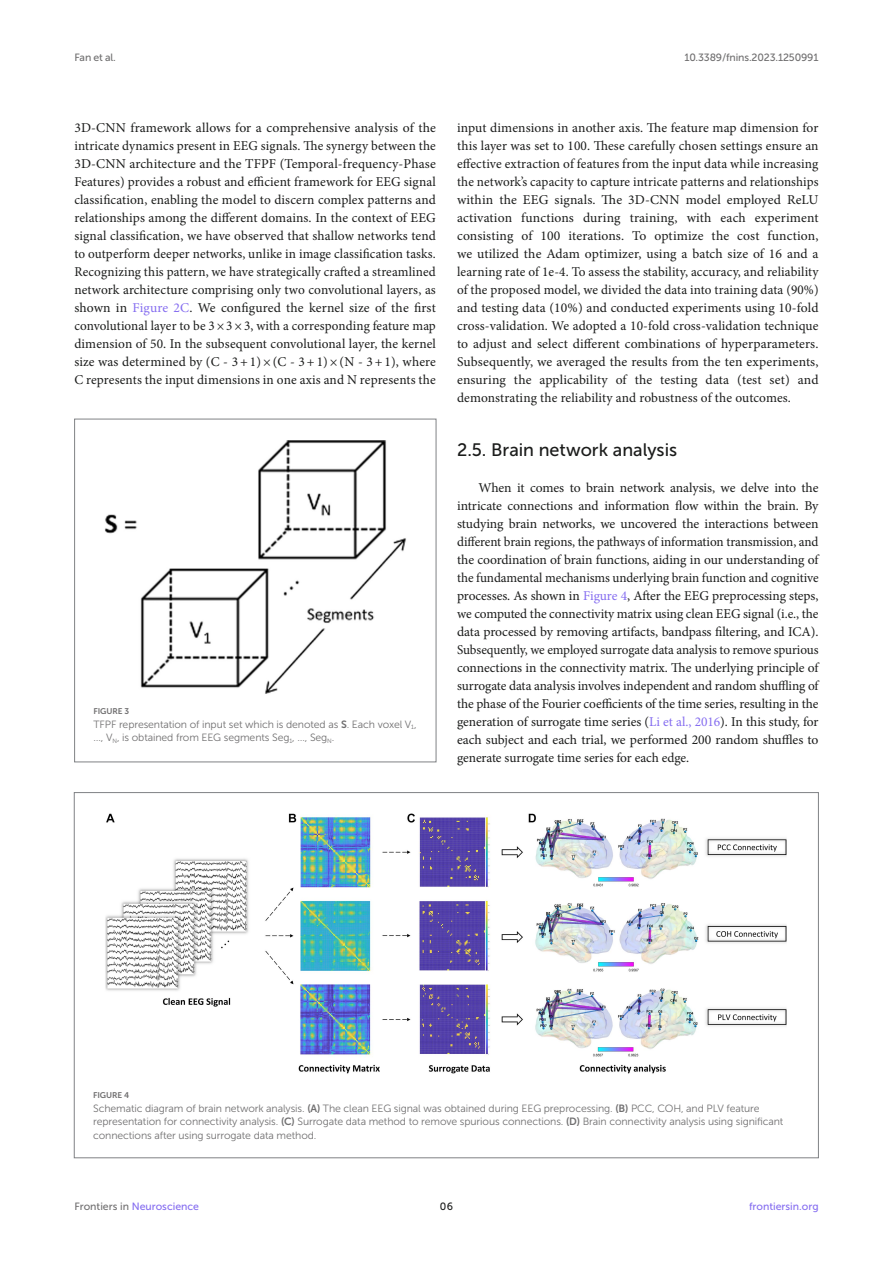
<style>
.page{position:relative;width:893px;height:1263px;background:#fff}
.page>*{position:absolute;margin:0;border:0;box-sizing:border-box;transform-origin:0 0}
.HEAD_2{font:18px "Museo Sans 500";color:#1b1c1b}
.TEXT_FLUSH{font:13.5px/18px "Minion Pro";color:#1b1c1b;text-align:justify}
.FIG_LEG{font:10.5px/13.5px "Museo Sans 300";letter-spacing:-.01em;color:#706f70}
.t1{font:10.5px "Museo Sans 500";color:#856df0}
.t2{font:10.5px "Museo Sans 500";letter-spacing:-.015em;color:#706f70}
.t3{font:10.5px "Museo Sans 500";color:#1b1c1b}
.FIG_HD{font:8.25px "Museo Sans 700";letter-spacing:-.01em;color:#706f70}
.s1{color:#856df0}
.s2{font-family:"Museo Sans 700"}
.s3{color:#706f70}
</style>
<div class="page">
<img style="left:105px;top:813px;width:682px;height:261px">
<img style="left:104px;top:440px;width:302px;height:254px">
<div style="left:74px;top:419px;width:362px;height:343px;border:1px solid #808285"></div>
<p class="t2" style="left:74px;top:51px;width:43px">Fan et al.</p>
<p class="t2" style="left:684px;top:51px;width:136px">10.3389/fnins.2023.1250991</p>
<p class="TEXT_FLUSH" style="left:74px;top:119px;width:363px">3D-CNN framework allows for a comprehensive analysis of the intricate dynamics present in EEG signals. The synergy between the 3D-CNN architecture and the TFPF (Temporal-frequency-Phase Features) provides a robust and efficient framework for EEG signal classification, enabling the model to discern complex patterns and relationships among the different domains. In the context of EEG signal classification, we have observed that shallow networks tend to outperform deeper networks, unlike in image classification tasks.<br>Recognizing this pattern, we have strategically crafted a streamlined network architecture comprising only two convolutional layers, as shown in <span class="s1">Figure 2C</span>. We configured the kernel size of the first convolutional layer to be 3× 3× 3, with a corresponding feature map dimension of 50. In the subsequent convolutional layer, the kernel size was determined by (C - 3+ 1) × (C - 3+ 1)× (N - 3+1), where C represents the input dimensions in one axis and N represents the</p>
<p class="TEXT_FLUSH" style="left:457px;top:119px;width:363px">input dimensions in another axis. The feature map dimension for this layer was set to 100. These carefully chosen settings ensure an effective extraction of features from the input data while increasing the network’s capacity to capture intricate patterns and relationships within the EEG signals. The 3D-CNN model employed ReLU activation functions during training, with each experiment consisting of 100 iterations. To optimize the cost function, we utilized the Adam optimizer, using a batch size of 16 and a learning rate of 1e-4. To assess the stability, accuracy, and reliability of the proposed model, we divided the data into training data (90%) and testing data (10%) and conducted experiments using 10-fold cross-validation. We adopted a 10-fold cross-validation technique to adjust and select different combinations of hyperparameters.<br>Subsequently, we averaged the results from the ten experiments, ensuring the applicability of the testing data (test set) and demonstrating the reliability and robustness of the outcomes.</p>
<p class="HEAD_2" style="left:457px;top:440px;width:222px">2.5. Brain network analysis</p>
<p class="TEXT_FLUSH" style="left:457px;top:479px;width:363px;text-indent:21px">When it comes to brain network analysis, we delve into the intricate connections and information flow within the brain. By studying brain networks, we uncovered the interactions between different brain regions, the pathways of information transmission, and the coordination of brain functions, aiding in our understanding of the fundamental mechanisms underlying brain function and cognitive processes. As shown in <span class="s1">Figure 4</span>, After the EEG preprocessing steps, we computed the connectivity matrix using clean EEG signal (i.e., the data processed by removing artifacts, bandpass filtering, and ICA).<br>Subsequently, we employed surrogate data analysis to remove spurious connections in the connectivity matrix. The underlying principle of surrogate data analysis involves independent and random shuffling of the phase of the Fourier coefficients of the time series, resulting in the generation of surrogate time series (<span class="s1">Li et al., 2016</span>). In this study, for each subject and each trial, we performed 200 random shuffles to generate surrogate time series for each edge.</p>
<p class="FIG_HD" style="left:94px;top:707px;width:37px">FIGURE 3</p>
<p class="FIG_LEG" style="left:94px;top:717px;width:325px">TFPF representation of input set which is denoted as <span class="s2">S</span>. Each voxel V<sub>1</sub>, …, V<sub>N</sub>, is obtained from EEG segments Seg<sub>1</sub>, …, Seg<sub>N</sub>.</p>
<p class="FIG_HD" style="left:93px;top:1091px;width:37px">FIGURE 4</p>
<p class="FIG_LEG" style="left:93px;top:1101px;width:692px">Schematic diagram of brain network analysis. <span class="s2">(A)</span> The clean EEG signal was obtained during EEG preprocessing. <span class="s2">(B)</span> PCC, COH, and PLV feature representation for connectivity analysis. <span class="s2">(C)</span> Surrogate data method to remove spurious connections. <span class="s2">(D)</span> Brain connectivity analysis using significant connections after using surrogate data method.</p>
<p class="t1" style="left:74px;top:1200px;width:126px"><span class="s3">Frontiers in</span> Neuroscience</p>
<p class="t3" style="left:440px;top:1200px;width:15px">06</p>
<p class="t1" style="left:749px;top:1200px;width:71px">frontiersin.org</p>
</div>
